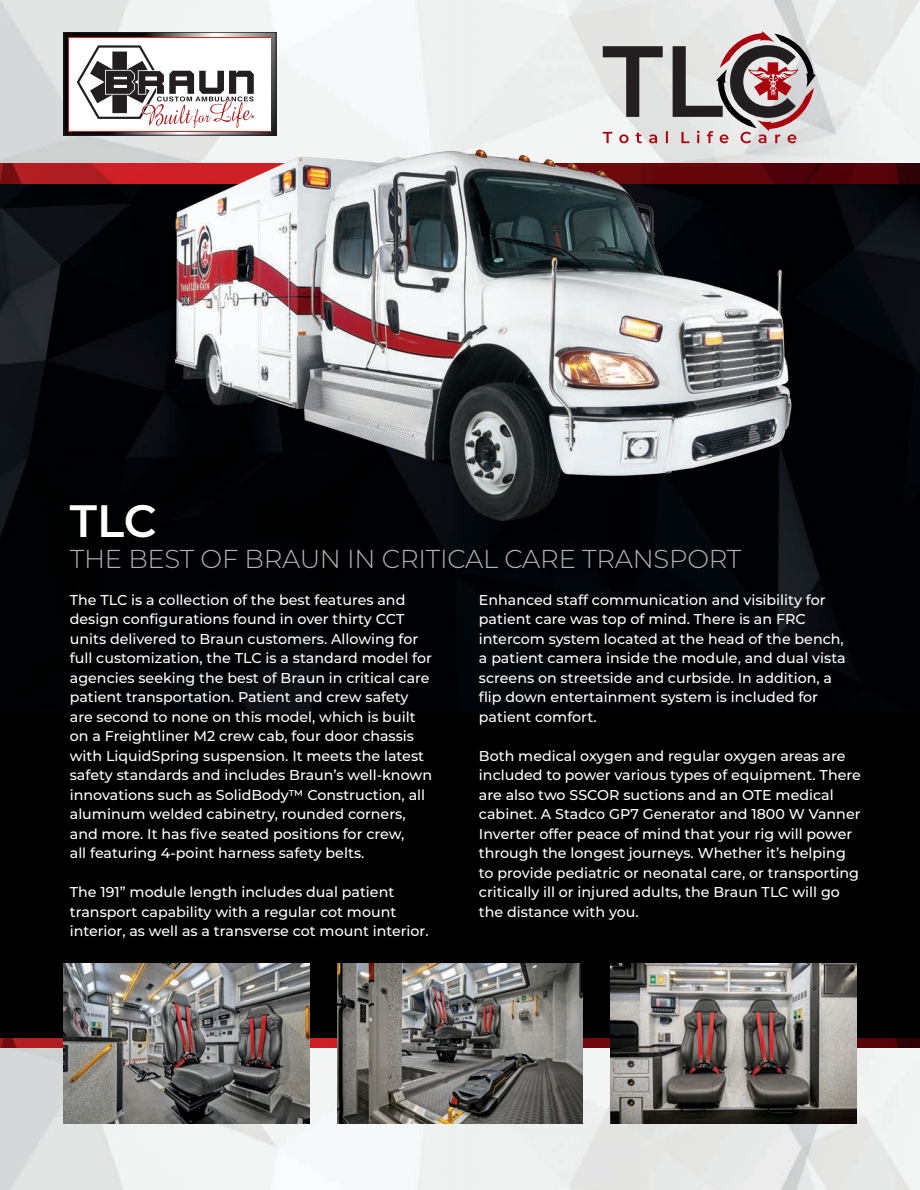
<style>
.page{position:relative;width:920px;height:1190px;background:#fff}
.page>*{position:absolute;margin:0;border:0;box-sizing:border-box;transform-origin:0 0}
.t1{font:600 45.3px "Montserrat";color:#fff}
.t2{font:300 25.8px "Montserrat";letter-spacing:-.01em;color:#b2b3b7}
.t3{font:500 14.25px/19.5px "Montserrat";color:#fff}
.t4{font:8.1px "Myriad Pro";color:#040503}
</style>
<div class="page">
<img style="left:0;top:0;width:920px;height:176px">
<img style="left:0;top:1048px;width:920px;height:142px">
<div style="left:0;top:176px;width:920px;height:867px;background:#000"></div>
<img style="left:0;top:179px;width:920px;height:533px">
<img style="left:0;top:1038px;width:920px;height:10px">
<svg style="left:66px;top:34px;width:208px;height:99px"></svg>
<div style="left:64px;top:32px;width:212px;height:103px;border:1px solid #231f20"></div>
<svg style="left:68px;top:37px;width:203px;height:94px"></svg>
<div style="left:69px;top:38px;width:201px;height:92px;background:#fff"></div>
<svg style="left:77px;top:45px;width:177px;height:74px"></svg>
<img style="left:147px;top:92px;width:688px;height:448px">
<svg style="left:603px;top:31px;width:213px;height:112px;background:#b2a5a5"></svg>
<img style="left:64px;top:963px;width:245px;height:160px">
<img style="left:611px;top:963px;width:245px;height:160px">
<img style="left:337px;top:963px;width:245px;height:160px">
<p class="t4" style="left:251px;top:114px;width:5px">®</p>
<h1 class="t1" style="left:70px;top:489px;width:88px">TLC</h1>
<h2 class="t2" style="left:70px;top:541px;width:673px">THE BEST OF BRAUN IN CRITICAL CARE TRANSPORT</h2>
<p class="t3" style="left:70px;top:589px;width:364px">The TLC is a collection of the best features and design configurations found in over thirty CCT units delivered to Braun customers. Allowing for full customization, the TLC is a standard model for agencies seeking the best of Braun in critical care patient transportation. Patient and crew safety are second to none on this model, which is built on a Freightliner M2 crew cab, four door chassis with LiquidSpring suspension. It meets the latest safety standards and includes Braun’s well-known innovations such as SolidBody™ Construction, all aluminum welded cabinetry, rounded corners, and more. It has five seated positions for crew,<br>all featuring 4-point harness safety belts.</p>
<p class="t3" style="left:70px;top:881px;width:360px">The 191” module length includes dual patient transport capability with a regular cot mount interior, as well as a transverse cot mount interior.</p>
<p class="t3" style="left:479px;top:589px;width:368px">Enhanced staff communication and visibility for patient care was top of mind. There is an FRC intercom system located at the head of the bench, a patient camera inside the module, and dual vista screens on streetside and curbside. In addition, a flip down entertainment system is included for patient comfort.</p>
<p class="t3" style="left:479px;top:745px;width:383px">Both medical oxygen and regular oxygen areas are included to power various types of equipment. There are also two SSCOR suctions and an OTE medical cabinet. A Stadco GP7 Generator and 1800 W Vanner Inverter offer peace of mind that your rig will power through the longest journeys. Whether it’s helping to provide pediatric or neonatal care, or transporting critically ill or injured adults, the Braun TLC will go the distance with you.</p>
</div>
